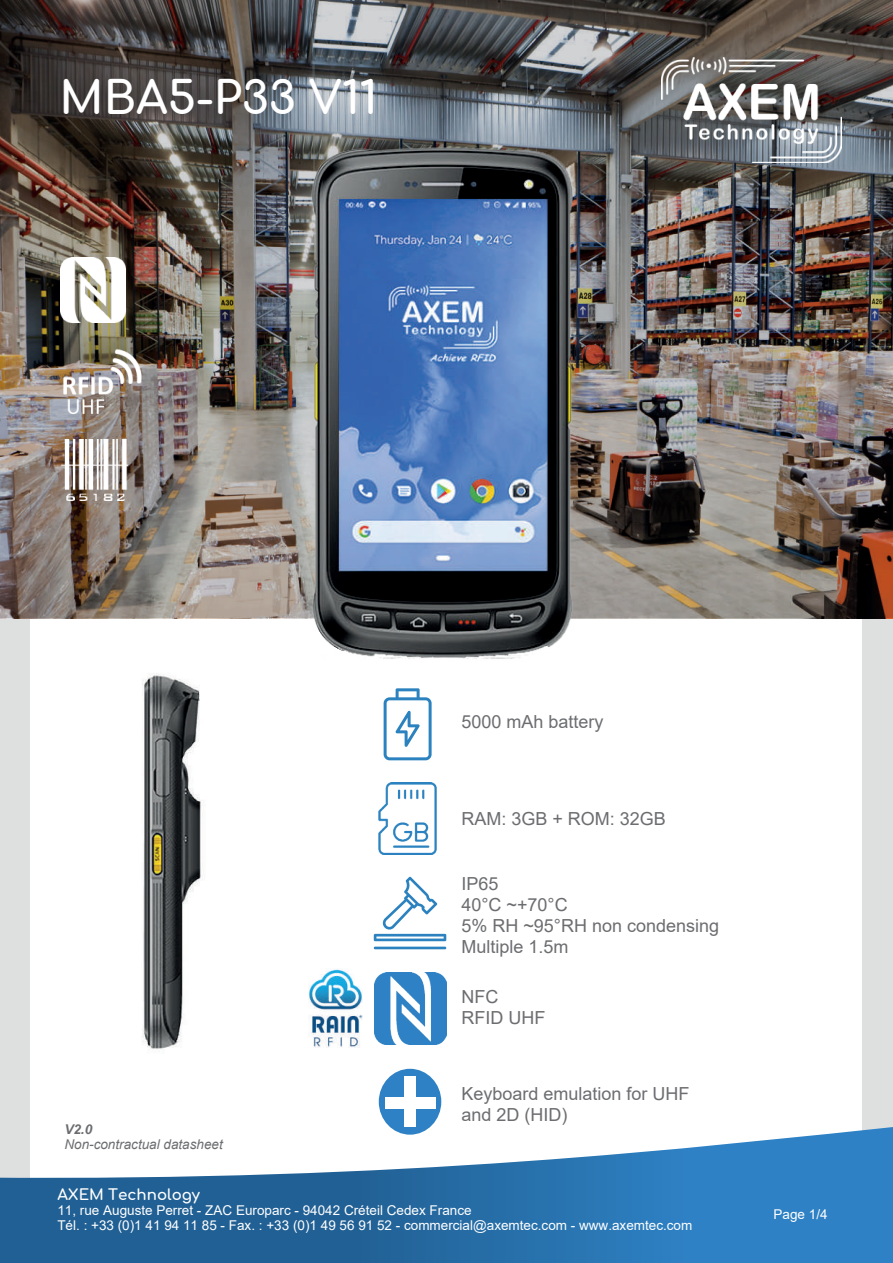
<style>
.page{position:relative;width:893px;height:1263px;background:#fff}
.page>*{position:absolute;margin:0;border:0;box-sizing:border-box;transform-origin:0 0}
.t1{font:700 45px "Comfortaa";color:#fff}
.t2{font:18px/21px "Arial";color:#6c6d70}
.t3{font:700 15px "Comfortaa";color:#fff}
.t4{font:13.5px/15px "Arial";color:#fff}
.t5{font:italic 13.5px "Arial";color:#6c6d70}
.t6{font:italic 700 13.5px "Arial";color:#6c6d70}
</style>
<div class="page">
<div style="left:0;top:65px;width:893px;height:1198px;background:#dedfdf"></div>
<div style="left:31px;top:86px;width:831px;height:1163px;background:#fff"></div>
<svg style="left:0;top:1125px;width:893px;height:138px"></svg>
<img style="left:0;top:0;width:893px;height:618px">
<img style="left:306px;top:138px;width:281px;height:521px">
<svg style="left:384px;top:688px;width:48px;height:72px"></svg>
<svg style="left:374px;top:947px;width:72px;height:2px"></svg>
<svg style="left:374px;top:877px;width:72px;height:64px"></svg>
<img style="left:378px;top:782px;width:59px;height:72px">
<img style="left:661px;top:57px;width:181px;height:106px">
<img style="left:374px;top:972px;width:72px;height:72px">
<img style="left:142px;top:673px;width:61px;height:376px">
<img style="left:61px;top:440px;width:67px;height:60px">
<img style="left:61px;top:257px;width:65px;height:65px">
<img style="left:60px;top:349px;width:84px;height:67px">
<div style="left:379px;top:1069px;width:62px;height:66px;background:#2e81c4;border-radius:50%"></div>
<div style="left:404px;top:1076px;width:12px;height:51px;background:#fff"></div>
<div style="left:385px;top:1097px;width:50px;height:12px;background:#fff"></div>
<img style="left:308px;top:969px;width:55px;height:78px">
<h1 class="t1" style="left:60px;top:57px;width:319px">MBA5-P33 V11</h1>
<p class="t6" style="left:64px;top:1120px;width:29px">V2.0</p>
<p class="t5" style="left:64px;top:1135px;width:160px">Non-contractual datasheet</p>
<h2 class="t2" style="left:461px;top:711px;width:144px">5000 mAh battery</h2>
<h2 class="t2" style="left:461px;top:808px;width:206px">RAM: 3GB + ROM: 32GB</h2>
<h2 class="t2" style="left:461px;top:873px;width:259px">IP65<br>40°C ~+70°C<br>5% RH ~95°RH non condensing<br>Multiple 1.5m</h2>
<h2 class="t2" style="left:461px;top:986px;width:85px">NFC<br>RFID UHF</h2>
<h2 class="t2" style="left:461px;top:1083px;width:230px">Keyboard emulation for UHF and 2D (HID)</h2>
<p class="t3" style="left:57px;top:1181px;width:144px">AXEM Technology</p>
<p class="t4" style="left:57px;top:1203px;width:636px">11, rue Auguste Perret - ZAC Europarc - 94042 Créteil Cedex France<br>Tél. : +33 (0)1 41 94 11 85 - Fax. : +33 (0)1 49 56 91 52 - commercial@axemtec.com - www.axemtec.com</p>
<p class="t4" style="left:774px;top:1206px;width:56px">Page 1/4</p>
</div>
